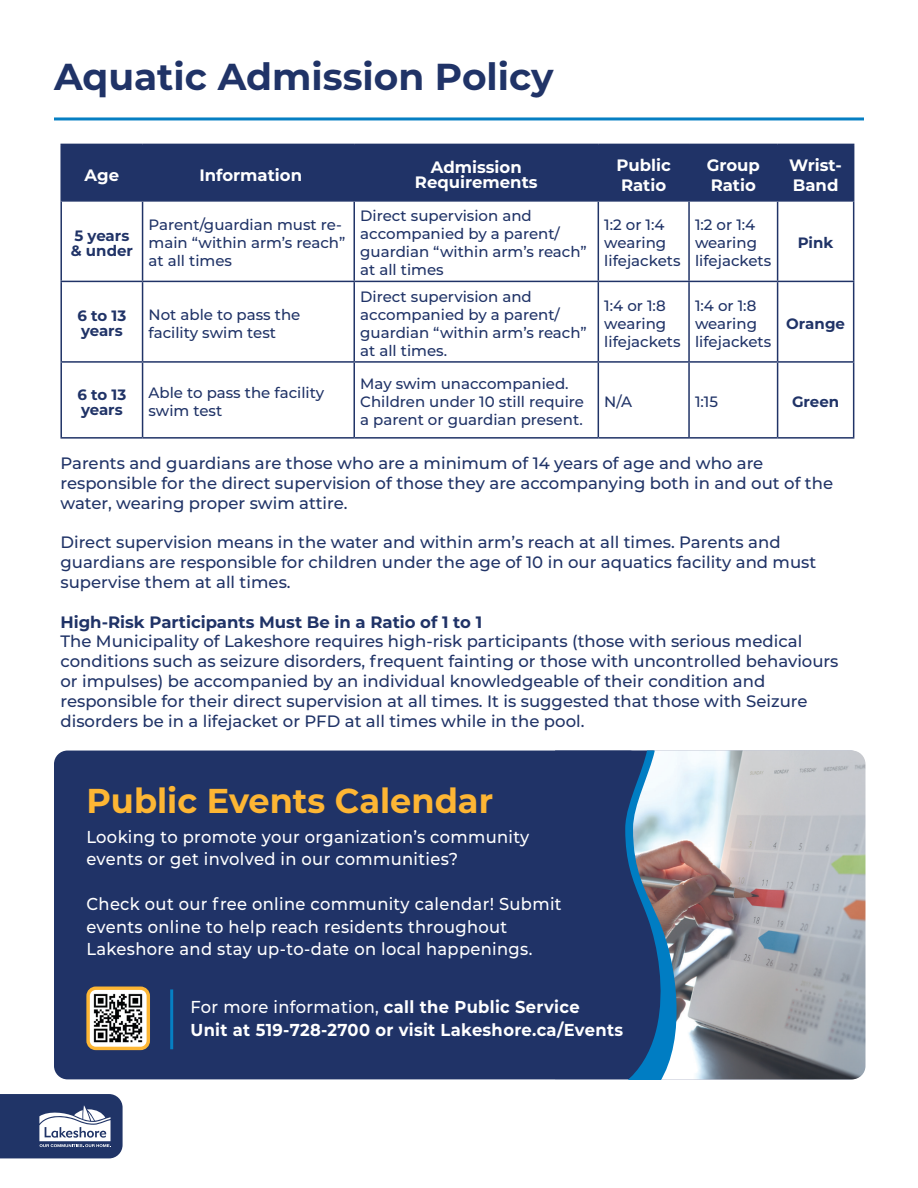
<style>
.page{position:relative;width:918px;height:1188px;background:#fff}
.page>*{position:absolute;margin:0;border:0;box-sizing:border-box;transform-origin:0 0}
.t1{font:700 37.5px "Montserrat";color:#203367}
.Ad_Heading{font:700 34.5px "Montserrat";color:#fdb634}
.t2{font:500 17.25px/22.5px "Montserrat";letter-spacing:.02em;color:#fff;scale:.95 1}
.t3{font:700 17.25px/22.5px "Montserrat";letter-spacing:.02em;color:#fff;scale:.95 1}
.t4{font:500 16.5px/19.8px "Montserrat";color:#203367}
.t5{font:700 16.5px/19.8px "Montserrat";color:#fff}
.t6{font:700 16.5px "Montserrat";color:#203367}
.t7{font:500 15px/18px "Montserrat";color:#203367}
.t8{font:700 15px/15px "Montserrat";color:#203367}
.s1{font-weight:500}
</style>
<div class="page">
<svg style="left:0;top:1094px;width:123px;height:64px"></svg>
<hr style="left:54px;top:117px;width:810px;height:3px;background:#067fc3">
<div style="left:62px;top:145px;width:791px;height:55px;background:#203367"></div>
<hr style="left:60px;top:281px;width:83px;height:1px;background:#203367">
<hr style="left:143px;top:281px;width:211px;height:1px;background:#203367">
<hr style="left:354px;top:281px;width:244px;height:1px;background:#203367">
<hr style="left:598px;top:281px;width:91px;height:1px;background:#203367">
<hr style="left:689px;top:281px;width:89px;height:1px;background:#203367">
<hr style="left:778px;top:281px;width:76px;height:1px;background:#203367">
<hr style="left:60px;top:361px;width:83px;height:2px;background:#203367">
<hr style="left:143px;top:361px;width:211px;height:2px;background:#203367">
<hr style="left:354px;top:361px;width:244px;height:2px;background:#203367">
<hr style="left:598px;top:361px;width:91px;height:2px;background:#203367">
<hr style="left:689px;top:361px;width:89px;height:2px;background:#203367">
<hr style="left:778px;top:361px;width:76px;height:2px;background:#203367">
<hr style="left:60px;top:202px;width:2px;height:79px;background:#203367">
<hr style="left:60px;top:282px;width:2px;height:79px;background:#203367">
<hr style="left:60px;top:363px;width:2px;height:74px;background:#203367">
<hr style="left:60px;top:437px;width:83px;height:2px;background:#203367">
<hr style="left:142px;top:202px;width:1px;height:79px;background:#203367">
<hr style="left:142px;top:282px;width:1px;height:79px;background:#203367">
<hr style="left:142px;top:363px;width:1px;height:74px;background:#203367">
<hr style="left:143px;top:437px;width:211px;height:2px;background:#203367">
<hr style="left:353px;top:202px;width:2px;height:79px;background:#203367">
<hr style="left:353px;top:282px;width:2px;height:79px;background:#203367">
<hr style="left:353px;top:363px;width:2px;height:74px;background:#203367">
<hr style="left:354px;top:437px;width:244px;height:2px;background:#203367">
<hr style="left:598px;top:202px;width:1px;height:79px;background:#203367">
<hr style="left:598px;top:282px;width:1px;height:79px;background:#203367">
<hr style="left:598px;top:363px;width:1px;height:74px;background:#203367">
<hr style="left:598px;top:437px;width:91px;height:2px;background:#203367">
<hr style="left:688px;top:202px;width:2px;height:79px;background:#203367">
<hr style="left:688px;top:282px;width:2px;height:79px;background:#203367">
<hr style="left:688px;top:363px;width:2px;height:74px;background:#203367">
<hr style="left:689px;top:437px;width:89px;height:2px;background:#203367">
<hr style="left:777px;top:202px;width:1px;height:79px;background:#203367">
<hr style="left:853px;top:202px;width:1px;height:79px;background:#203367">
<hr style="left:777px;top:282px;width:1px;height:79px;background:#203367">
<hr style="left:853px;top:282px;width:1px;height:79px;background:#203367">
<hr style="left:777px;top:363px;width:1px;height:74px;background:#203367">
<hr style="left:853px;top:363px;width:1px;height:74px;background:#203367">
<hr style="left:778px;top:437px;width:76px;height:2px;background:#203367">
<hr style="left:60px;top:144px;width:83px;height:1px;background:#203367">
<hr style="left:60px;top:145px;width:2px;height:55px;background:#203367">
<hr style="left:143px;top:144px;width:211px;height:1px;background:#203367">
<hr style="left:142px;top:145px;width:1px;height:55px;background:#203367">
<hr style="left:354px;top:144px;width:244px;height:1px;background:#203367">
<hr style="left:353px;top:145px;width:2px;height:55px;background:#203367">
<hr style="left:598px;top:144px;width:91px;height:1px;background:#203367">
<hr style="left:598px;top:145px;width:1px;height:55px;background:#203367">
<hr style="left:689px;top:144px;width:89px;height:1px;background:#203367">
<hr style="left:688px;top:145px;width:2px;height:55px;background:#203367">
<hr style="left:778px;top:144px;width:76px;height:1px;background:#203367">
<hr style="left:777px;top:145px;width:1px;height:55px;background:#203367">
<hr style="left:853px;top:145px;width:1px;height:55px;background:#203367">
<hr style="left:60px;top:200px;width:83px;height:2px;background:#203367">
<hr style="left:143px;top:200px;width:211px;height:2px;background:#203367">
<hr style="left:354px;top:200px;width:244px;height:2px;background:#203367">
<hr style="left:598px;top:200px;width:91px;height:2px;background:#203367">
<hr style="left:689px;top:200px;width:89px;height:2px;background:#203367">
<hr style="left:778px;top:200px;width:76px;height:2px;background:#203367">
<div style="left:54px;top:751px;width:810px;height:328px;background:#203367;border-radius:14px"></div>
<img style="left:677px;top:751px;width:189px;height:328px">
<div style="left:88px;top:988px;width:60px;height:60px;background:#fff;border-radius:8px"></div>
<img style="left:93px;top:993px;width:50px;height:50px">
<div style="left:86px;top:987px;width:64px;height:63px;border:3px solid #fdb634;border-radius:8px"></div>
<hr style="left:170px;top:989px;width:3px;height:60px;background:#067fc3">
<svg style="left:625px;top:751px;width:52px;height:328px"></svg>
<p class="t1" style="left:54px;top:49px;width:501px">Aquatic Admission Policy</p>
<p class="t5" style="left:85px;top:164px;width:36px">Age</p>
<p class="t5" style="left:199px;top:164px;width:104px">Information</p>
<p class="t5" style="left:431px;top:157px;width:92px">Admission</p>
<p class="t5" style="left:415px;top:172px;width:124px">Requirements</p>
<p class="t5" style="left:616px;top:154px;width:56px">Public<br>Ratio</p>
<p class="t5" style="left:707px;top:154px;width:55px">Group<br>Ratio</p>
<p class="t5" style="left:789px;top:154px;width:54px">Wrist-<br>Band</p>
<p class="t8" style="left:71px;top:227px;width:64px">5 years &amp; under</p>
<p class="t7" style="left:149px;top:215px;width:198px">Parent/guardian must re&shy;main “within arm’s reach” at all times</p>
<p class="t7" style="left:360px;top:206px;width:228px">Direct supervision and accompanied by a parent/ guardian “within arm’s reach” at all times</p>
<p class="t7" style="left:604px;top:215px;width:62px">1:2 or 1:4</p>
<p class="t7" style="left:604px;top:233px;width:78px">wearing lifejackets</p>
<p class="t8" style="left:77px;top:308px;width:50px">6 to 13 years</p>
<p class="t7" style="left:149px;top:305px;width:153px">Not able to pass the facility swim test</p>
<p class="t7" style="left:360px;top:287px;width:228px">Direct supervision and accompanied by a parent/ guardian “within arm’s reach” at all times.</p>
<p class="t7" style="left:604px;top:296px;width:63px">1:4 or 1:8</p>
<p class="t7" style="left:604px;top:314px;width:78px">wearing lifejackets</p>
<p class="t7" style="left:695px;top:215px;width:62px">1:2 or 1:4</p>
<p class="t7" style="left:695px;top:233px;width:78px">wearing lifejackets</p>
<p class="t8" style="left:798px;top:235px;width:37px">Pink</p>
<p class="t7" style="left:695px;top:296px;width:63px">1:4 or 1:8</p>
<p class="t7" style="left:695px;top:314px;width:78px">wearing lifejackets</p>
<p class="t8" style="left:786px;top:315px;width:60px">Orange</p>
<p class="t8" style="left:77px;top:386px;width:50px">6 to 13 years</p>
<p class="t7" style="left:149px;top:383px;width:177px">Able to pass the facility swim test</p>
<p class="t7" style="left:360px;top:374px;width:225px">May swim unaccompanied.<br>Children under 10 still require a parent or guardian present.</p>
<p class="t7" style="left:604px;top:392px;width:29px">N/A</p>
<p class="t7" style="left:695px;top:392px;width:25px">1:15</p>
<p class="t8" style="left:792px;top:394px;width:49px">Green</p>
<p class="t4" style="left:60px;top:453px;width:774px">Parents and guardians are those who are a minimum of 14 years of age and who are responsible for the direct supervision of those they are accompanying both in and out of the water, wearing proper swim attire.</p>
<p class="t4" style="left:60px;top:532px;width:757px">Direct supervision means in the water and within arm’s reach at all times. Parents and guardians are responsible for children under the age of 10 in our aquatics facility and must supervise them at all times.</p>
<p class="t6" style="left:60px;top:610px;width:423px">High-Risk Participants Must Be in a Ratio of 1 to 1</p>
<p class="t4" style="left:60px;top:631px;width:780px">The Municipality of Lakeshore requires high-risk participants (those with serious medical conditions such as seizure disorders, frequent fainting or those with uncontrolled behaviours or impulses) be accompanied by an individual knowledgeable of their condition and responsible for their direct supervision at all times. It is suggested that those with Seizure disorders be in a lifejacket or PFD at all times while in the pool.</p>
<p class="Ad_Heading" style="left:86px;top:776px;width:408px">Public Events Calendar</p>
<p class="t2" style="left:86px;top:825px;width:468px">Looking to promote your organization’s community events or get involved in our communities?</p>
<p class="t2" style="left:86px;top:892px;width:502px">Check out our free online community calendar! Submit events online to help reach residents throughout<br>Lakeshore and stay up-to-date on local happenings.</p>
<p class="t3" style="left:191px;top:995px;width:457px"><span class="s1">For more information,</span> call the Public Service<br>Unit at 519-728-2700 or visit Lakeshore.ca/Events</p>
</div>
